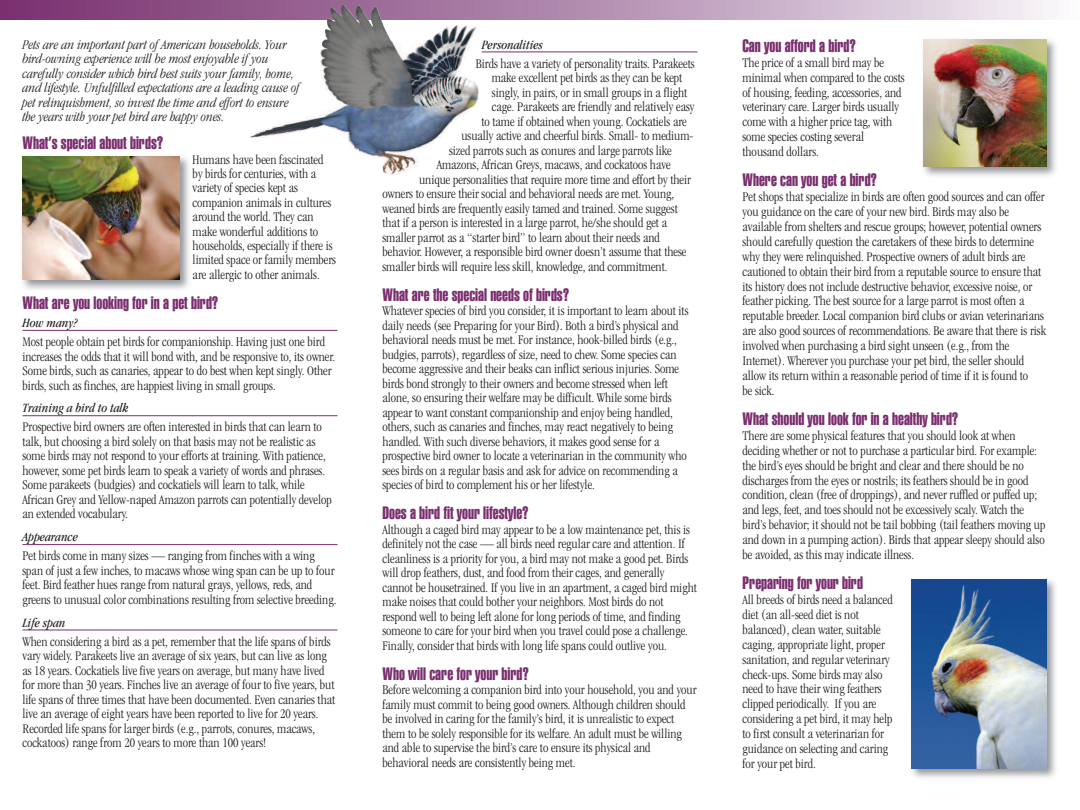
<style>
.page{position:relative;width:1080px;height:810px;background:#fff}
.page>*{position:absolute;margin:0;border:0;box-sizing:border-box;transform-origin:0 0}
.t1{font:17.5px "Swiss 911 BT Extra Compressed";color:#7a2e6f}
.t2{font:300 condensed 13.75px/14.5px "Garamond";color:#231f20}
.t3{font:italic 300 condensed 13.75px/14.4px "Garamond";color:#231f20}
.t4{font:italic condensed 13.12px "Garamond";color:#231f20}
</style>
<div class="page">
<img style="left:23px;top:156px;width:166px;height:134px">
<img style="left:22px;top:156px;width:158px;height:124px">
<hr style="left:22px;top:330px;width:316px;height:1px;background:#7a2e6f">
<hr style="left:22px;top:415px;width:316px;height:1px;background:#7a2e6f">
<hr style="left:22px;top:544px;width:316px;height:1px;background:#7a2e6f">
<hr style="left:22px;top:630px;width:316px;height:1px;background:#7a2e6f">
<hr style="left:482px;top:52px;width:216px;height:1px;background:#7a2e6f">
<div style="left:0;top:0;width:1080px;height:20px;background:linear-gradient(to right,#73296a,#f1eef4)"></div>
<img style="left:923px;top:39px;width:133px;height:137px">
<img style="left:924px;top:39px;width:122px;height:128px">
<img style="left:911px;top:579px;width:145px;height:199px">
<img style="left:911px;top:580px;width:135px;height:188px">
<img style="left:249px;top:4px;width:233px;height:172px">
<p class="t3" style="left:22px;top:39px;width:278px">Pets are an important part of American households. Your bird-owning experience will be most enjoyable if you carefully consider which bird best suits your family, home, and lifestyle. Unfulfilled expectations are a leading cause of pet relinquishment, so invest the time and effort to ensure the years with your pet bird are happy ones.</p>
<p class="t1" style="left:22px;top:137px;width:142px">What’s special about birds?</p>
<p class="t2" style="left:193px;top:153px;width:145px">Humans have been fascinated by birds for centuries, with a variety of species kept as companion animals in cultures around the world. They can make wonderful additions to households, especially if there is limited space or family members are allergic to other animals.</p>
<p class="t1" style="left:22px;top:296px;width:198px">What are you looking for in a pet bird?</p>
<p class="t4" style="left:22px;top:318px;width:57px">How many?</p>
<p class="t2" style="left:22px;top:336px;width:314px">Most people obtain pet birds for companionship. Having just one bird increases the odds that it will bond with, and be responsive to, its owner.<br>Some birds, such as canaries, appear to do best when kept singly. Other birds, such as finches, are happiest living in small groups.</p>
<p class="t4" style="left:22px;top:403px;width:107px">Training a bird to talk</p>
<p class="t2" style="left:22px;top:421px;width:311px">Prospective bird owners are often interested in birds that can learn to talk, but choosing a bird solely on that basis may not be realistic as some birds may not respond to your efforts at training. With patience, however, some pet birds learn to speak a variety of words and phrases.<br>Some parakeets (budgies) and cockatiels will learn to talk, while African Grey and Yellow-naped Amazon parrots can potentially develop an extended vocabulary.</p>
<p class="t4" style="left:22px;top:532px;width:57px">Appearance</p>
<p class="t2" style="left:22px;top:550px;width:315px">Pet birds come in many sizes — ranging from finches with a wing span of just a few inches, to macaws whose wing span can be up to four feet. Bird feather hues range from natural grays, yellows, reds, and greens to unusual color combinations resulting from selective breeding.</p>
<p class="t4" style="left:22px;top:618px;width:44px">Life span</p>
<p class="t2" style="left:22px;top:635px;width:314px">When considering a bird as a pet, remember that the life spans of birds vary widely. Parakeets live an average of six years, but can live as long as 18 years. Cockatiels live five years on average, but many have lived for more than 30 years. Finches live an average of four to five years, but life spans of three times that have been documented. Even canaries that live an average of eight years have been reported to live for 20 years.<br>Recorded life spans for larger birds (e.g., parrots, conures, macaws, cockatoos) range from 20 years to more than 100 years!</p>
<p class="t4" style="left:482px;top:39px;width:63px">Personalities</p>
<p class="t2" style="left:476px;top:57px;width:220px">Birds have a variety of personality traits. Parakeets</p>
<p class="t2" style="left:492px;top:72px;width:192px">make excellent pet birds as they can be kept</p>
<p class="t2" style="left:492px;top:86px;width:197px">singly, in pairs, or in small groups in a flight</p>
<p class="t2" style="left:492px;top:101px;width:204px">cage. Parakeets are friendly and relatively easy</p>
<p class="t2" style="left:482px;top:115px;width:207px">to tame if obtained when young. Cockatiels are</p>
<p class="t2" style="left:461px;top:130px;width:233px">usually active and cheerful birds. Small- to medium-</p>
<p class="t2" style="left:449px;top:144px;width:224px">sized parrots such as conures and large parrots like</p>
<p class="t2" style="left:437px;top:159px;width:235px">Amazons, African Greys, macaws, and cockatoos have</p>
<p class="t2" style="left:419px;top:173px;width:273px">unique personalities that require more time and effort by their</p>
<p class="t2" style="left:383px;top:188px;width:293px">owners to ensure their social and behavioral needs are met. Young,</p>
<p class="t2" style="left:383px;top:202px;width:297px">weaned birds are frequently easily tamed and trained. Some suggest</p>
<p class="t2" style="left:383px;top:217px;width:286px">that if a person is interested in a large parrot, he/she should get a</p>
<p class="t2" style="left:383px;top:231px;width:279px">smaller parrot as a “starter bird” to learn about their needs and</p>
<p class="t2" style="left:383px;top:246px;width:305px">behavior. However, a responsible bird owner doesn’t assume that these</p>
<p class="t2" style="left:383px;top:260px;width:286px">smaller birds will require less skill, knowledge, and commitment.</p>
<p class="t1" style="left:382px;top:288px;width:188px">What are the special needs of birds?</p>
<p class="t2" style="left:382px;top:305px;width:308px">Whatever species of bird you consider, it is important to learn about its daily needs (see Preparing for your Bird). Both a bird’s physical and behavioral needs must be met. For instance, hook-billed birds (e.g., budgies, parrots), regardless of size, need to chew. Some species can become aggressive and their beaks can inflict serious injuries. Some birds bond strongly to their owners and become stressed when left alone, so ensuring their welfare may be difficult. While some birds appear to want constant companionship and enjoy being handled, others, such as canaries and finches, may react negatively to being handled. With such diverse behaviors, it makes good sense for a prospective bird owner to locate a veterinarian in the community who sees birds on a regular basis and ask for advice on recommending a species of bird to complement his or her lifestyle.</p>
<p class="t1" style="left:382px;top:507px;width:148px">Does a bird fit your lifestyle?</p>
<p class="t2" style="left:382px;top:523px;width:316px">Although a caged bird may appear to be a low maintenance pet, this is definitely not the case — all birds need regular care and attention. If cleanliness is a priority for you, a bird may not make a good pet. Birds will drop feathers, dust, and food from their cages, and generally cannot be housetrained. If you live in an apartment, a caged bird might make noises that could bother your neighbors. Most birds do not respond well to being left alone for long periods of time, and finding someone to care for your bird when you travel could pose a challenge.<br>Finally, consider that birds with long life spans could outlive you.</p>
<p class="t1" style="left:382px;top:667px;width:148px">Who will care for your bird?</p>
<p class="t2" style="left:382px;top:684px;width:316px">Before welcoming a companion bird into your household, you and your family must commit to being good owners. Although children should be involved in caring for the family’s bird, it is unrealistic to expect them to be solely responsible for its welfare. An adult must be willing and able to supervise the bird’s care to ensure its physical and behavioral needs are consistently being met.</p>
<p class="t1" style="left:742px;top:39px;width:115px">Can you afford a bird?</p>
<p class="t2" style="left:742px;top:56px;width:164px;line-height:14.9px">The price of a small bird may be minimal when compared to the costs of housing, feeding, accessories, and veterinary care. Larger birds usually come with a higher price tag, with some species costing several thousand dollars.</p>
<p class="t1" style="left:742px;top:174px;width:136px">Where can you get a bird?</p>
<p class="t2" style="left:742px;top:191px;width:305px;line-height:14.9px">Pet shops that specialize in birds are often good sources and can offer you guidance on the care of your new bird. Birds may also be available from shelters and rescue groups; however, potential owners should carefully question the caretakers of these birds to determine why they were relinquished. Prospective owners of adult birds are cautioned to obtain their bird from a reputable source to ensure that its history does not include destructive behavior, excessive noise, or feather picking. The best source for a large parrot is most often a reputable breeder. Local companion bird clubs or avian veterinarians are also good sources of recommendations. Be aware that there is risk involved when purchasing a bird sight unseen (e.g., from the Internet). Wherever you purchase your pet bird, the seller should allow its return within a reasonable period of time if it is found to<br>be sick.</p>
<p class="t1" style="left:742px;top:412px;width:218px">What should you look for in a healthy bird?</p>
<p class="t2" style="left:742px;top:429px;width:304px;line-height:14.9px">There are some physical features that you should look at when deciding whether or not to purchase a particular bird. For example: the bird’s eyes should be bright and clear and there should be no discharges from the eyes or nostrils; its feathers should be in good condition, clean (free of droppings), and never ruffled or puffed up; and legs, feet, and toes should not be excessively scaly. Watch the bird’s behavior; it should not be tail bobbing (tail feathers moving up and down in a pumping action). Birds that appear sleepy should also be avoided, as this may indicate illness.</p>
<p class="t1" style="left:742px;top:577px;width:122px">Preparing for your bird</p>
<p class="t2" style="left:742px;top:593px;width:152px;line-height:14.9px">All breeds of birds need a balanced diet (an all-seed diet is not balanced), clean water, suitable caging, appropriate light, proper sanitation, and regular veterinary check-ups. Some birds may also need to have their wing feathers clipped periodically. If you are considering a pet bird, it may help to first consult a veterinarian for guidance on selecting and caring for your pet bird.</p>
</div>
